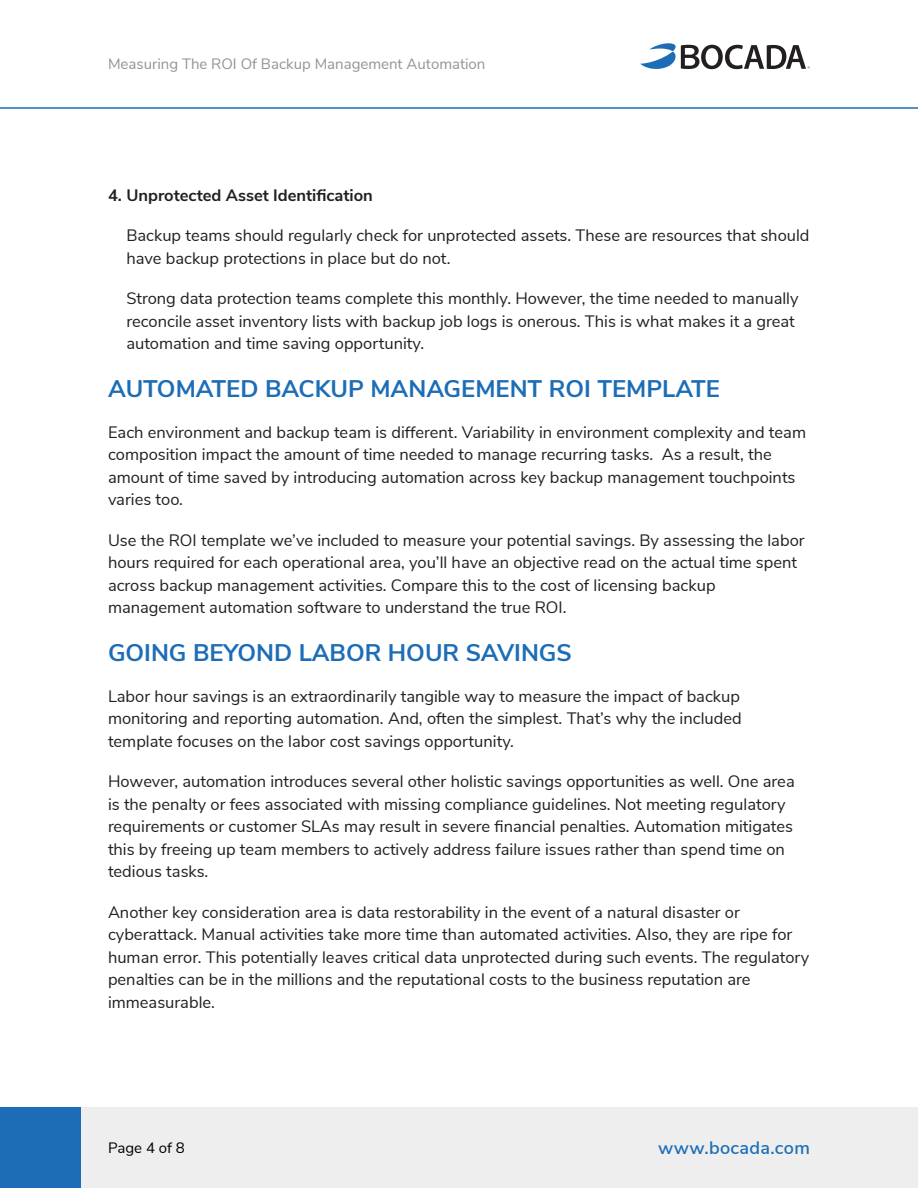
<style>
.page{position:relative;width:918px;height:1188px;background:#fff}
.page>*{position:absolute;margin:0;border:0;box-sizing:border-box;transform-origin:0 0}
.t1{font:700 24px "Nunito Sans";color:#1c6db6}
.t2{font:600 18px "Nunito Sans";letter-spacing:.02em;color:#1c6db6}
.t3{font:16.5px/22.5px "Nunito Sans";color:#231f20}
.t4{font:700 16.5px "Nunito Sans";color:#231f20}
.t5{font:15px "Nunito Sans";color:#949494}
.t6{font:15px "Nunito Sans";color:#000}
</style>
<div class="page">
<div style="left:0;top:1107px;width:918px;height:81px;background:#eee"></div>
<div style="left:0;top:1107px;width:81px;height:81px;background:#1c6db6"></div>
<hr style="left:0;top:107px;width:918px;height:2px;background:#1c6db6">
<svg style="left:640px;top:43px;width:170px;height:27px"></svg>
<p class="t5" style="left:108px;top:54px;width:379px">Measuring The ROI Of Backup Management Automation</p>
<p class="t4" style="left:108px;top:184px;width:266px">4. Unprotected Asset Identification</p>
<p class="t3" style="left:126px;top:224px;width:685px">Backup teams should regularly check for unprotected assets. These are resources that should have backup protections in place but do not.</p>
<p class="t3" style="left:126px;top:287px;width:674px">Strong data protection teams complete this monthly. However, the time needed to manually reconcile asset inventory lists with backup job logs is onerous. This is what makes it a great automation and time saving opportunity.</p>
<h1 class="t1" style="left:108px;top:373px;width:613px">AUTOMATED BACKUP MANAGEMENT ROI TEMPLATE</h1>
<p class="t3" style="left:108px;top:421px;width:700px">Each environment and backup team is different. Variability in environment complexity and team composition impact the amount of time needed to manage recurring tasks. As a result, the amount of time saved by introducing automation across key backup management touchpoints varies too.</p>
<p class="t3" style="left:108px;top:529px;width:698px">Use the ROI template we’ve included to measure your potential savings. By assessing the labor hours required for each operational area, you’ll have an objective read on the actual time spent across backup management activities. Compare this to the cost of licensing backup management automation software to understand the true ROI.</p>
<h1 class="t1" style="left:108px;top:637px;width:465px">GOING BEYOND LABOR HOUR SAVINGS</h1>
<p class="t3" style="left:108px;top:685px;width:635px;text-align:justify">Labor hour savings is an extraordinarily tangible way to measure the impact of backup monitoring and reporting automation. And, often the simplest. That’s why the included template focuses on the labor cost savings opportunity.</p>
<p class="t3" style="left:108px;top:770px;width:688px">However, automation introduces several other holistic savings opportunities as well. One area is the penalty or fees associated with missing compliance guidelines. Not meeting regulatory requirements or customer SLAs may result in severe financial penalties. Automation mitigates this by freeing up team members to actively address failure issues rather than spend time on tedious tasks.</p>
<p class="t3" style="left:108px;top:901px;width:703px">Another key consideration area is data restorability in the event of a natural disaster or cyberattack. Manual activities take more time than automated activities. Also, they are ripe for human error. This potentially leaves critical data unprotected during such events. The regulatory penalties can be in the millions and the reputational costs to the business reputation are immeasurable.</p>
<p class="t6" style="left:108px;top:1138px;width:78px">Page 4 of 8</p>
<p class="t2" style="left:658px;top:1136px;width:153px">www.bocada.com</p>
</div>
